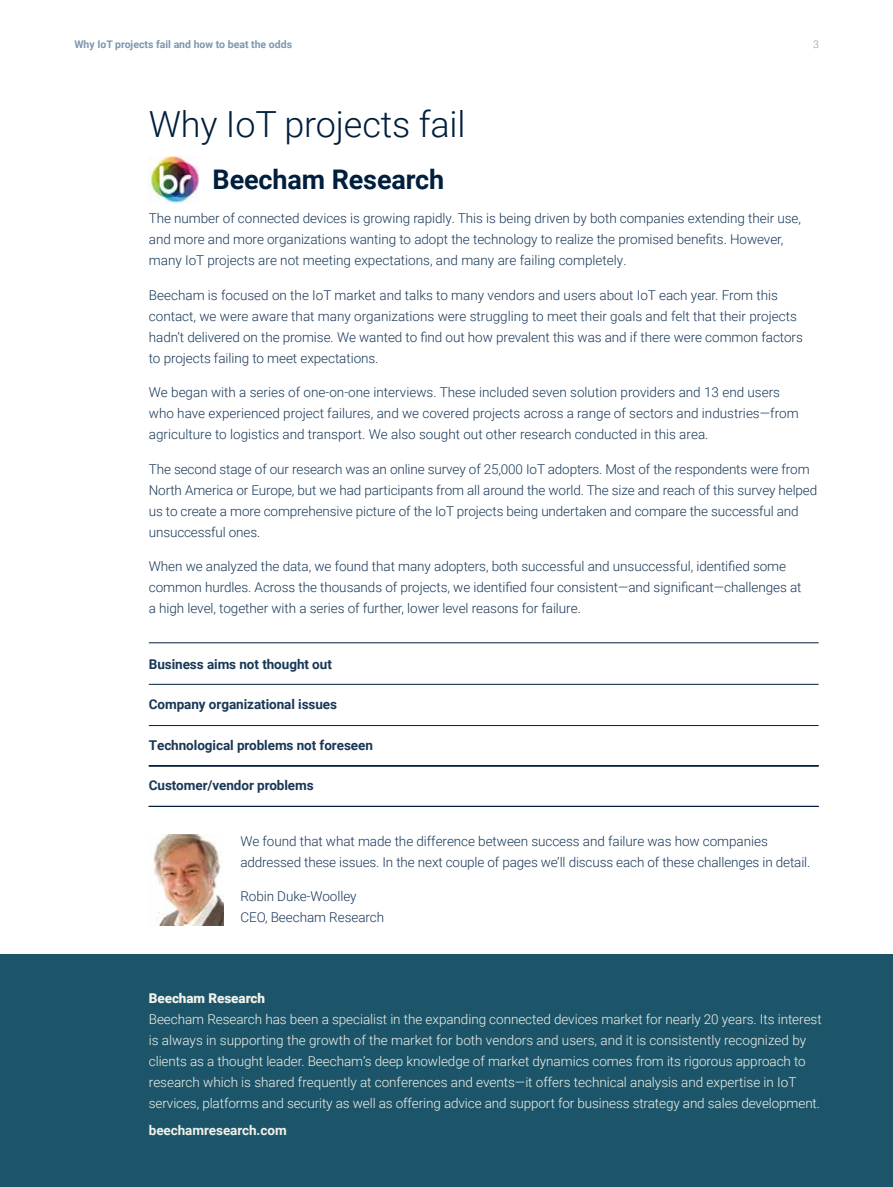
<style>
.page{position:relative;width:893px;height:1187px;background:#fff}
.page>*{position:absolute;margin:0;border:0;box-sizing:border-box;transform-origin:0 0}
.t1{font:300 36px "Roboto";letter-spacing:-.005em;color:#011f3d}
.t2{font:700 27px "Roboto";letter-spacing:-.005em;color:#011f3d}
.t3{font:300 13.5px/21px "Roboto";letter-spacing:-.005em;color:#193857}
.t4{font:300 13.5px/21px "Roboto";letter-spacing:-.005em;color:#f2f2ea}
.t5{font:700 13.5px "Roboto";letter-spacing:-.005em;color:#193857}
.t6{font:700 13.5px "Roboto";letter-spacing:-.005em;color:#f2f2ea}
.t7{font:900 13.5px "Roboto";letter-spacing:-.005em;color:#f2f2ea}
.t8{font:700 10.5px "Roboto";color:#7e96ae}
.t9{font:300 10.5px "Roboto";color:#7e96ae}
</style>
<div class="page">
<hr style="left:149px;top:684px;width:670px;height:1px;background:#011f3d">
<hr style="left:149px;top:725px;width:670px;height:1px;background:#011f3d">
<hr style="left:149px;top:765px;width:670px;height:1px;background:#011f3d">
<hr style="left:149px;top:806px;width:670px;height:1px;background:#011f3d">
<hr style="left:149px;top:642px;width:670px;height:1px;background:#011f3d">
<div style="left:0;top:954px;width:893px;height:232px;background:#1c5569"></div>
<img style="left:149px;top:156px;width:50px;height:47px">
<img style="left:153px;top:834px;width:70px;height:91px">
<p class="t8" style="left:74px;top:37px;width:219px">Why IoT projects fail and how to beat the odds</p>
<p class="t9" style="left:813px;top:37px;width:7px">3</p>
<h1 class="t1" style="left:149px;top:99px;width:318px">Why IoT projects fail</h1>
<h2 class="t2" style="left:213px;top:161px;width:233px">Beecham Research</h2>
<p class="t3" style="left:149px;top:207px;width:654px">The number of connected devices is growing rapidly. This is being driven by both companies extending their use, and more and more organizations wanting to adopt the technology to realize the promised benefits. However, many IoT projects are not meeting expectations, and many are failing completely.</p>
<p class="t3" style="left:149px;top:284px;width:656px">Beecham is focused on the IoT market and talks to many vendors and users about IoT each year. From this contact, we were aware that many organizations were struggling to meet their goals and felt that their projects hadn’t delivered on the promise. We wanted to find out how prevalent this was and if there were common factors to projects failing to meet expectations.</p>
<p class="t3" style="left:149px;top:381px;width:651px">We began with a series of one-on-one interviews. These included seven solution providers and 13 end users who have experienced project failures, and we covered projects across a range of sectors and industries—from agriculture to logistics and transport. We also sought out other research conducted in this area.</p>
<p class="t3" style="left:149px;top:458px;width:670px">The second stage of our research was an online survey of 25,000 IoT adopters. Most of the respondents were from North America or Europe, but we had participants from all around the world. The size and reach of this survey helped us to create a more comprehensive picture of the IoT projects being undertaken and compare the successful and unsuccessful ones.</p>
<p class="t3" style="left:149px;top:555px;width:654px">When we analyzed the data, we found that many adopters, both successful and unsuccessful, identified some common hurdles. Across the thousands of projects, we identified four consistent—and significant—challenges at a high level, together with a series of further, lower level reasons for failure.</p>
<p class="t5" style="left:149px;top:654px;width:185px">Business aims not thought out</p>
<p class="t5" style="left:149px;top:695px;width:190px">Company organizational issues</p>
<p class="t5" style="left:149px;top:735px;width:226px">Technological problems not foreseen</p>
<p class="t5" style="left:149px;top:776px;width:166px">Customer/vendor problems</p>
<p class="t3" style="left:240px;top:830px;width:571px">We found that what made the difference between success and failure was how companies addressed these issues. In the next couple of pages we’ll discuss each of these challenges in detail.</p>
<p class="t3" style="left:240px;top:885px;width:145px">Robin Duke-Woolley<br>CEO, Beecham Research</p>
<p class="t7" style="left:149px;top:988px;width:118px">Beecham Research</p>
<p class="t4" style="left:149px;top:1008px;width:674px">Beecham Research has been a specialist in the expanding connected devices market for nearly 20 years. Its interest is always in supporting the growth of the market for both vendors and users, and it is consistently recognized by clients as a thought leader. Beecham’s deep knowledge of market dynamics comes from its rigorous approach to research which is shared frequently at conferences and events—it offers technical analysis and expertise in IoT services, platforms and security as well as offering advice and support for business strategy and sales development.</p>
<p class="t6" style="left:149px;top:1121px;width:139px">beechamresearch.com</p>
</div>
